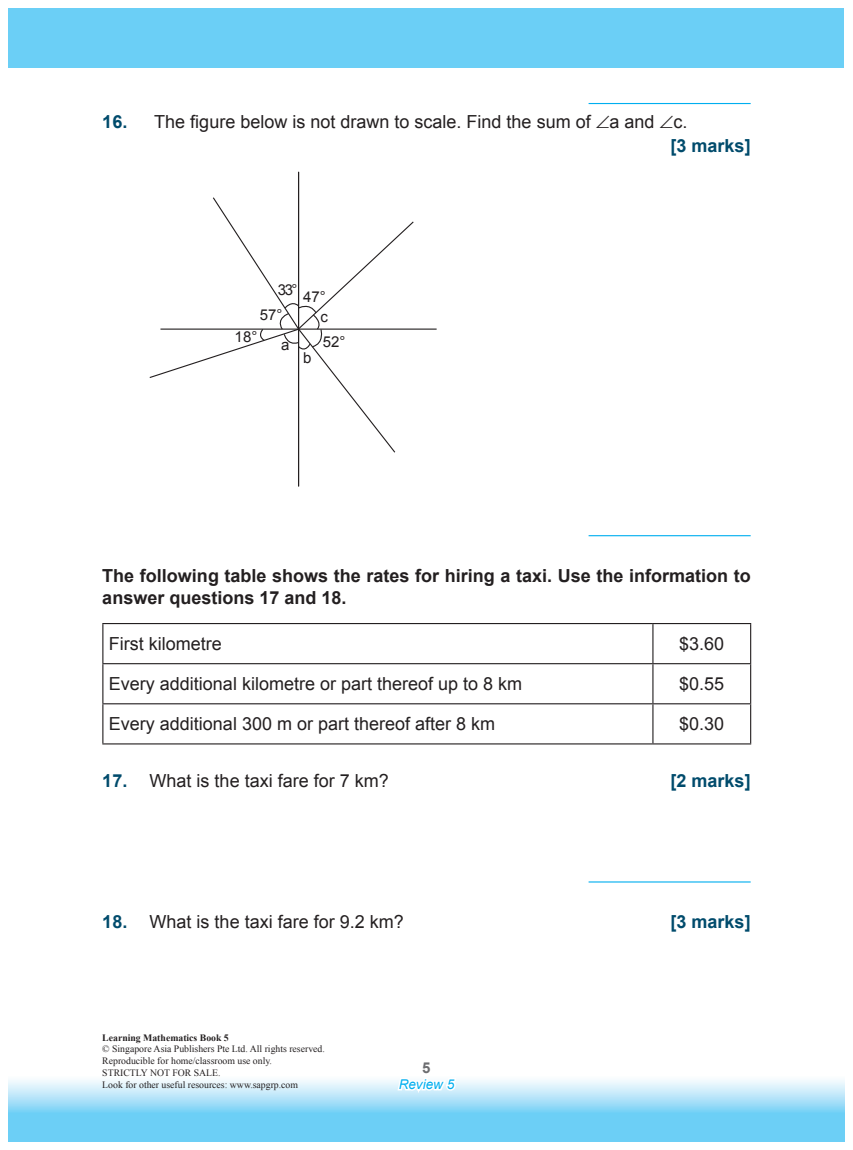
<style>
.page{position:relative;width:853px;height:1150px;background:#fff}
.page>*{position:absolute;margin:0;border:0;box-sizing:border-box;transform-origin:0 0}
.Body_text{font:18px "Arial";color:#231f20}
.t1{font:700 18px/21.6px "Arial";color:#231f20}
.Body_text-2{font:700 18px "Arial";color:#004b6c}
.t2{font:15px/23.4px "Arial";color:#231f20;text-align:right}
.t3{font:italic 13.5px "Arial";color:#00aeef}
.t4{font:9.75px/11.7px "Times New Roman";color:#231f20}
.t5{font:700 9.75px "Times New Roman";color:#231f20}
.s1{font-weight:700;color:#004b6c}
</style>
<div class="page">
<svg style="left:9px;top:1080px;width:835px;height:61px;background:#95dbf7"></svg>
<svg style="left:395px;top:1080px;width:63px;height:62px;background:#98dcf8"></svg>
<div style="left:9px;top:9px;width:835px;height:59px;background:#6bcff6"></div>
<hr style="left:588px;top:103px;width:162px;height:1px;background:#00aeef">
<hr style="left:160px;top:328px;width:276px;height:2px;background:#231f20">
<hr style="left:298px;top:172px;width:1px;height:314px;background:#231f20">
<svg style="left:149px;top:196px;width:266px;height:258px"></svg>
<hr style="left:588px;top:535px;width:162px;height:1px;background:#00aeef">
<hr style="left:102px;top:623px;width:551px;height:1px;background:#231f20">
<hr style="left:102px;top:624px;width:1px;height:39px;background:#231f20">
<hr style="left:653px;top:623px;width:98px;height:1px;background:#231f20">
<hr style="left:652px;top:624px;width:1px;height:39px;background:#231f20">
<hr style="left:750px;top:624px;width:1px;height:39px;background:#231f20">
<hr style="left:102px;top:663px;width:551px;height:1px;background:#231f20">
<hr style="left:102px;top:664px;width:1px;height:39px;background:#231f20">
<hr style="left:653px;top:663px;width:98px;height:1px;background:#231f20">
<hr style="left:652px;top:664px;width:1px;height:39px;background:#231f20">
<hr style="left:750px;top:664px;width:1px;height:39px;background:#231f20">
<hr style="left:102px;top:703px;width:551px;height:1px;background:#231f20">
<hr style="left:102px;top:704px;width:1px;height:39px;background:#231f20">
<hr style="left:653px;top:703px;width:98px;height:1px;background:#231f20">
<hr style="left:652px;top:704px;width:1px;height:39px;background:#231f20">
<hr style="left:750px;top:704px;width:1px;height:39px;background:#231f20">
<hr style="left:102px;top:743px;width:551px;height:1px;background:#231f20">
<hr style="left:653px;top:743px;width:98px;height:1px;background:#231f20">
<hr style="left:588px;top:881px;width:162px;height:1px;background:#00aeef">
<p class="Body_text" style="left:102px;top:110px;width:586px"><span class="s1">16.</span> The figure below is not drawn to scale. Find the sum of ∠a and ∠c.</p>
<p class="Body_text-2" style="left:670px;top:134px;width:82px">[3 marks]</p>
<p class="t2" style="left:278px;top:282px;width:52px">33° 47° c</p>
<p class="t2" style="left:281px;top:333px;width:10px">a</p>
<p class="t2" style="left:303px;top:346px;width:10px">b</p>
<p class="t2" style="left:260px;top:303px;width:24px">57°</p>
<p class="t2" style="left:235px;top:325px;width:24px">18°</p>
<p class="t2" style="left:323px;top:330px;width:24px">52°</p>
<p class="t1" style="left:102px;top:565px;width:650px">The following table shows the rates for hiring a taxi. Use the information to answer questions 17 and 18.</p>
<p class="Body_text" style="left:109px;top:632px;width:115px">First kilometre</p>
<p class="Body_text" style="left:679px;top:632px;width:47px">$3.60</p>
<p class="Body_text" style="left:109px;top:672px;width:415px">Every additional kilometre or part thereof up to 8 km</p>
<p class="Body_text" style="left:679px;top:672px;width:47px">$0.55</p>
<p class="Body_text" style="left:109px;top:712px;width:388px">Every additional 300 m or part thereof after 8 km</p>
<p class="Body_text" style="left:679px;top:712px;width:47px">$0.30</p>
<p class="Body_text" style="left:102px;top:768px;width:288px"><span class="s1">1 7.</span> What is the taxi fare for 7 km?</p>
<p class="Body_text-2" style="left:670px;top:768px;width:82px">[2 marks]</p>
<p class="Body_text" style="left:102px;top:910px;width:303px"><span class="s1">1 8.</span> What is the taxi fare for 9.2 km?</p>
<p class="Body_text-2" style="left:670px;top:910px;width:82px">[3 marks]</p>
<p class="t5" style="left:102px;top:1030px;width:128px">Learning Mathematics Book 5</p>
<p class="t4" style="left:102px;top:1043px;width:224px">© Singapore Asia Publishers Pte Ltd. All rights reserved.<br>Reproducible for home/classroom use only.<br>STRICTLY NOT FOR SALE.<br>Look for other useful resources: www.sapgrp.com</p>
<p class="t3" style="left:399px;top:1075px;width:57px">Review 5</p>
</div>
